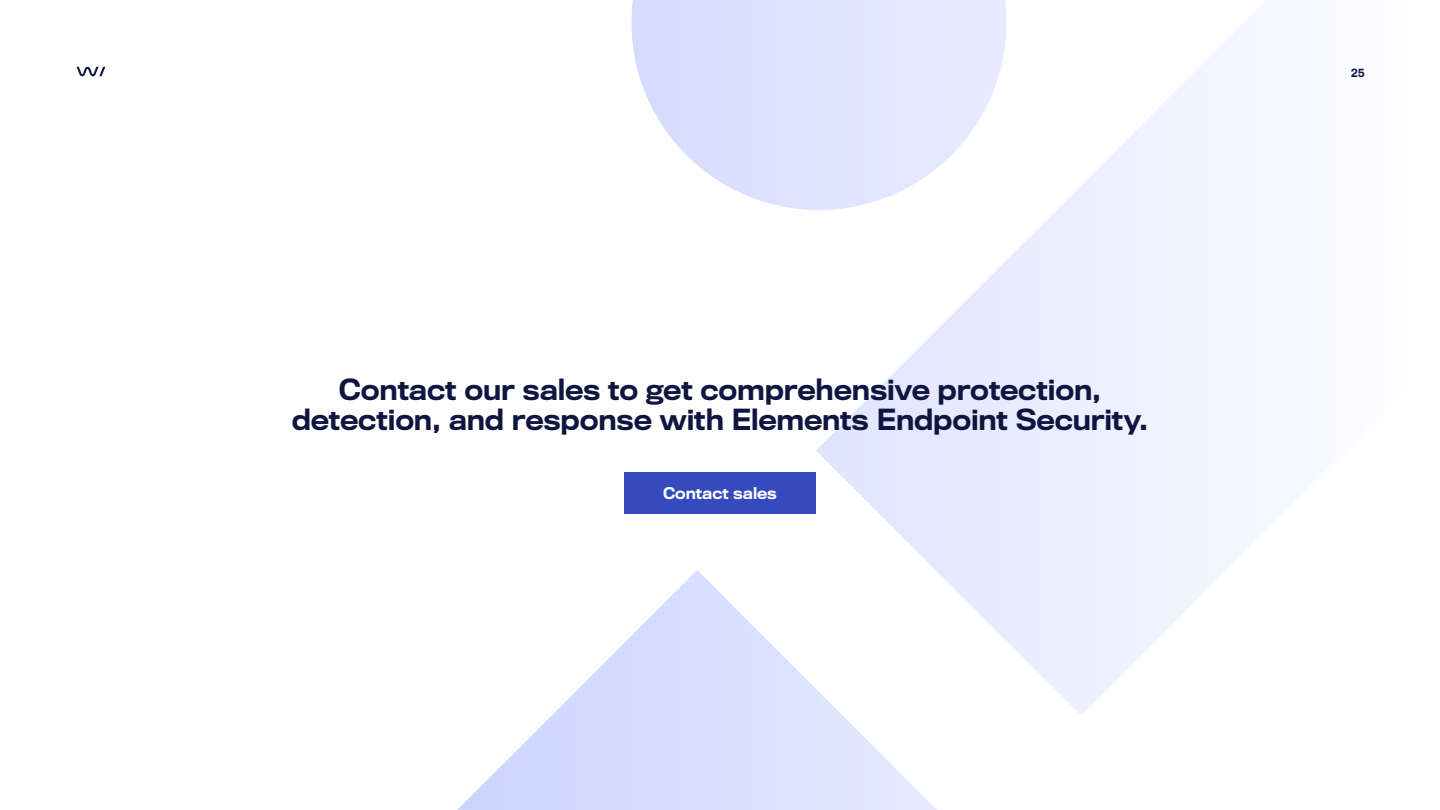
<style>
.page{position:relative;width:1440px;height:810px;background:#fff}
.page>*{position:absolute;margin:0;border:0;box-sizing:border-box;transform-origin:0 0}
.t1{font:500 27px/30px "Titling Gothic FB";letter-spacing:-.005em;color:#0e163f;text-align:center}
.t2{font:500 15px "Titling Gothic FB";color:#fff}
.t3{font:700 12px "Archivo";color:#0e163f}
</style>
<div class="page">
<svg style="left:76px;top:67px;width:29px;height:9px"></svg>
<svg style="left:816px;top:18px;width:422px;height:697px;fill:#f1f3ff"></svg>
<svg style="left:457px;top:570px;width:505px;height:240px"></svg>
<svg style="left:632px;top:0;width:374px;height:210px;fill:#e1e5ff"></svg>
<div style="left:624px;top:472px;width:192px;height:42px;background:#344abe"></div>
<p class="t1" style="left:292px;top:373px;width:858px">Contact our sales to get comprehensive protection, detection, and response with Elements Endpoint Security.</p>
<p class="t2" style="left:663px;top:482px;width:115px">Contact sales</p>
<p class="t3" style="left:1351px;top:63px;width:16px">25</p>
</div>
